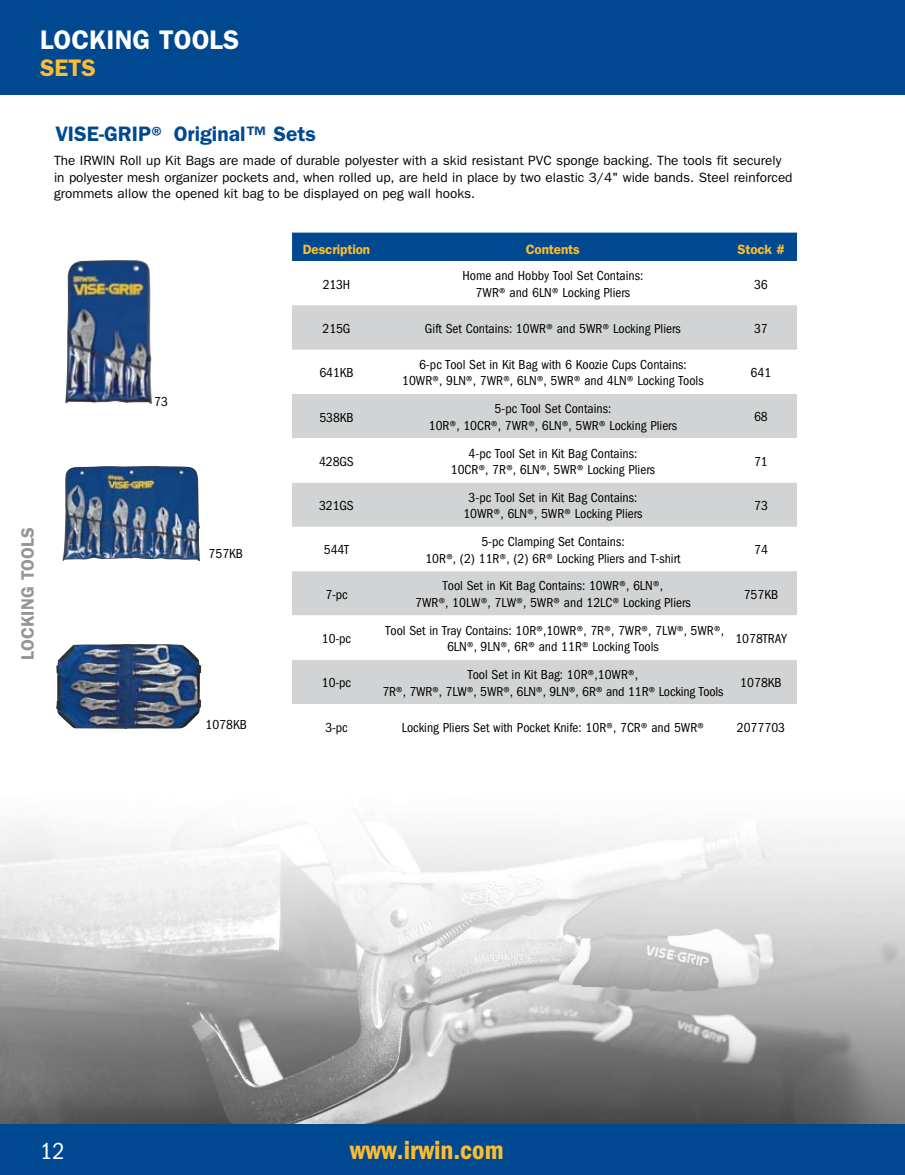
<style>
.page{position:relative;width:905px;height:1175px;background:#fff}
.page>*{position:absolute;margin:0;border:0;box-sizing:border-box;transform-origin:0 0}
.t1{font:27px "ITC Franklin Gothic Std Dm Cd";color:#febd30}
.t2{font:600 27px "ITC Franklin Gothic Std";color:#fff}
.t3{font:600 24px "ITC Franklin Gothic Std";color:#febd30}
.t4{font:condensed 24px "ITC Franklin Gothic Std";color:#fff}
.t5{font:600 21px "ITC Franklin Gothic Std";color:#004990}
.t6{font:600 18px "ITC Franklin Gothic Std";color:#939598}
.t7{font:condensed 13.5px/16.5px "ITC Franklin Gothic Std";color:#000;text-align:center}
.t8{font:13.5px/16.5px "ITC Franklin Gothic Std";color:#000}
.t9{font:600 13.5px "ITC Franklin Gothic Std";color:#febd30}
</style>
<div class="page">
<div style="left:817px;top:101px;width:55px;height:55px;border:1px solid #fff;border-radius:50%"></div>
<div style="left:823px;top:338px;width:41px;height:41px;border:1px solid #fff;border-radius:50%"></div>
<div style="left:823px;top:567px;width:41px;height:41px;border:1px solid #fff;border-radius:50%"></div>
<div style="left:0;top:1120px;width:904px;height:54px;background:#004990"></div>
<div style="left:0;top:0;width:904px;height:94px;background:#004990"></div>
<div style="left:292px;top:232px;width:505px;height:29px;background:#004990"></div>
<svg style="left:292px;top:305px;width:505px;height:133px;fill:#d1d3d4"></svg>
<svg style="left:292px;top:482px;width:505px;height:222px;fill:#d1d3d4"></svg>
<img style="left:65px;top:260px;width:88px;height:144px">
<img style="left:62px;top:466px;width:138px;height:95px">
<img style="left:56px;top:644px;width:145px;height:85px">
<img style="left:0;top:822px;width:904px;height:301px">
<h1 class="t2" style="left:40px;top:23px;width:31px">LOCKING</h1>
<h1 class="t2" style="left:159px;top:23px;width:18px">TOO</h1>
<h1 class="t2" style="left:209px;top:23px;width:30px">LS</h1>
<h2 class="t3" style="left:40px;top:53px;width:15px">SETS</h2>
<h3 class="t5" style="left:55px;top:121px;width:262px">VISE-GRIP® Original™ Sets</h3>
<h3 class="t6" style="left:17px;top:660px;width:133px;rotate:-90deg">LOCKING TOOLS</h3>
<p class="t8" style="left:54px;top:153px;width:740px">The IRWIN Roll up Kit Bags are made of durable polyester with a skid resistant PVC sponge backing. The tools fit securely in polyester mesh organizer pockets and, when rolled up, are held in place by two elastic 3/4" wide bands. Steel reinforced grommets allow the opened kit bag to be displayed on peg wall hooks.</p>
<p class="t7" style="left:154px;top:393px;width:15px">73</p>
<p class="t7" style="left:208px;top:545px;width:36px">757KB</p>
<p class="t7" style="left:205px;top:716px;width:43px">1078KB</p>
<p class="t9" style="left:303px;top:241px;width:69px">Description</p>
<p class="t9" style="left:526px;top:241px;width:56px">Contents</p>
<p class="t9" style="left:737px;top:241px;width:49px">Stock #</p>
<p class="t7" style="left:323px;top:276px;width:29px">213H</p>
<p class="t7" style="left:462px;top:268px;width:182px">Home and Hobby Tool Set Contains:<br>7WR® and 6LN® Locking Pliers</p>
<p class="t7" style="left:754px;top:276px;width:15px">36</p>
<p class="t7" style="left:322px;top:320px;width:29px">215G</p>
<p class="t7" style="left:425px;top:320px;width:257px">Gift Set Contains: 10WR® and 5WR® Locking Pliers</p>
<p class="t7" style="left:754px;top:320px;width:15px">37</p>
<p class="t7" style="left:319px;top:365px;width:35px">641KB</p>
<p class="t7" style="left:402px;top:356px;width:303px">6-pc Tool Set in Kit Bag with 6 Koozie Cups Contains:<br>10WR®, 9LN®, 7WR®, 6LN®, 5WR® and 4LN® Locking Tools</p>
<p class="t7" style="left:750px;top:364px;width:22px">641</p>
<p class="t7" style="left:319px;top:409px;width:35px">538KB</p>
<p class="t7" style="left:429px;top:400px;width:250px">5-pc Tool Set Contains:<br>10R®, 10CR®, 7WR®, 6LN®, 5WR® Locking Pliers</p>
<p class="t7" style="left:754px;top:409px;width:15px">68</p>
<p class="t7" style="left:319px;top:453px;width:36px">428GS</p>
<p class="t7" style="left:451px;top:445px;width:206px">4-pc Tool Set in Kit Bag Contains:<br>10CR®, 7R®, 6LN®, 5WR® Locking Pliers</p>
<p class="t7" style="left:754px;top:453px;width:15px">71</p>
<p class="t7" style="left:319px;top:497px;width:36px">321GS</p>
<p class="t7" style="left:463px;top:489px;width:181px">3-pc Tool Set in Kit Bag Contains:<br>10WR®, 6LN®, 5WR® Locking Pliers</p>
<p class="t7" style="left:754px;top:497px;width:15px">73</p>
<p class="t7" style="left:324px;top:542px;width:27px">544T</p>
<p class="t7" style="left:425px;top:533px;width:257px">5-pc Clamping Set Contains:<br>10R®, (2) 11R®, (2) 6R® Locking Pliers and T-shirt</p>
<p class="t7" style="left:754px;top:542px;width:15px">74</p>
<p class="t7" style="left:325px;top:586px;width:24px">7-pc</p>
<p class="t7" style="left:415px;top:578px;width:277px">Tool Set in Kit Bag Contains: 10WR®, 6LN®,<br>7WR®, 10LW®, 7LW®, 5WR® and 12LC® Locking Pliers</p>
<p class="t7" style="left:743px;top:586px;width:36px">757KB</p>
<p class="t7" style="left:322px;top:630px;width:31px">10-pc</p>
<p class="t7" style="left:385px;top:622px;width:340px">Tool Set in Tray Contains: 10R®,10WR®, 7R®, 7WR®, 7LW®, 5WR®,<br>6LN®, 9LN®, 6R® and 11R® Locking Tools</p>
<p class="t7" style="left:735px;top:630px;width:53px">1078TRAY</p>
<p class="t7" style="left:322px;top:674px;width:31px">10-pc</p>
<p class="t7" style="left:382px;top:666px;width:342px">Tool Set in Kit Bag: 10R®,10WR®,<br>7R®, 7WR®, 7LW®, 5WR®, 6LN®, 9LN®, 6R® and 11R® Locking Tools</p>
<p class="t7" style="left:740px;top:674px;width:43px">1078KB</p>
<p class="t7" style="left:325px;top:719px;width:24px">3-pc</p>
<p class="t7" style="left:402px;top:719px;width:304px">Locking Pliers Set with Pocket Knife: 10R®, 7CR® and 5WR®</p>
<p class="t7" style="left:736px;top:719px;width:50px">2077703</p>
<h2 class="t4" style="left:40px;top:1137px;width:26px">12</h2>
<h1 class="t1" style="left:350px;top:1134px;width:155px">www.irwin.com</h1>
</div>
